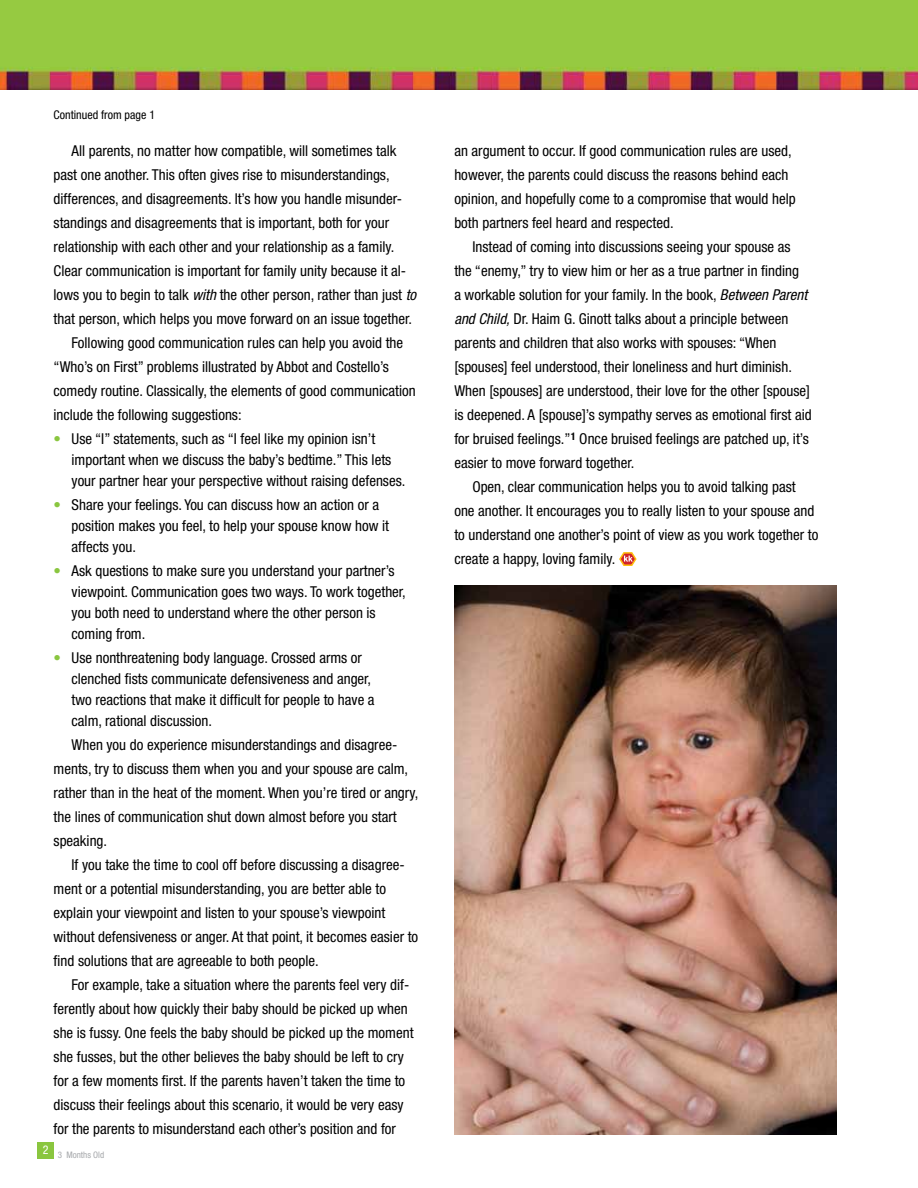
<style>
.page{position:relative;width:918px;height:1188px;background:#fff}
.page>*{position:absolute;margin:0;border:0;box-sizing:border-box;transform-origin:0 0}
.t1{font:condensed 15px/24px "Helvetica Neue";color:#000}
.t2{font:condensed 12px "Helvetica Neue";color:#000}
.t3{font:condensed 9px "Helvetica Neue";color:#a7a9ac}
.s1{font-style:italic}
.s2{color:#8ac63f}
</style>
<div class="page">
<img style="left:0;top:0;width:918px;height:89px">
<svg style="left:619px;top:552px;width:18px;height:14px"></svg>
<img style="left:454px;top:585px;width:383px;height:550px">
<div style="left:38px;top:1142px;width:16px;height:16px;background:#8ac63f"></div>
<p class="t2" style="left:54px;top:108px;width:103px">Continued from page 1</p>
<p class="t1" style="left:72px;top:139px;width:326px">All parents, no matter how compatible, will sometimes talk</p>
<p class="t1" style="left:54px;top:163px;width:338px">past one another. This often gives rise to misunderstandings,</p>
<p class="t1" style="left:54px;top:187px;width:350px">differences, and disagreements. It’s how you handle misunder-</p>
<p class="t1" style="left:54px;top:211px;width:337px">standings and disagreements that is important, both for your</p>
<p class="t1" style="left:54px;top:235px;width:342px">relationship with each other and your relationship as a family.</p>
<p class="t1" style="left:54px;top:259px;width:354px">Clear communication is important for family unity because it al-</p>
<p class="t1" style="left:54px;top:283px;width:364px">lows you to begin to talk <span class="s1">with</span> the other person, rather than just <span class="s1">to</span></p>
<p class="t1" style="left:54px;top:307px;width:360px">that person, which helps you move forward on an issue together.</p>
<p class="t1" style="left:72px;top:331px;width:333px">Following good communication rules can help you avoid the</p>
<p class="t1" style="left:54px;top:355px;width:337px">“Who’s on First” problems illustrated by Abbot and Costello’s</p>
<p class="t1" style="left:54px;top:379px;width:364px">comedy routine. Classically, the elements of good communication</p>
<p class="t1" style="left:54px;top:403px;width:190px">include the following suggestions:</p>
<p class="t1" style="left:72px;top:428px;width:335px;line-height:21px;text-indent:-18px"><span class="s2">•</span> Use “I” statements, such as “I feel like my opinion isn’t important when we discuss the baby’s bedtime.” This lets your partner hear your perspective without raising defenses.</p>
<p class="t1" style="left:72px;top:494px;width:319px;line-height:21px;text-indent:-18px"><span class="s2">•</span> Share your feelings. You can discuss how an action or a position makes you feel, to help your spouse know how it affects you.</p>
<p class="t1" style="left:72px;top:560px;width:336px;line-height:21px;text-indent:-18px"><span class="s2">•</span> Ask questions to make sure you understand your partner’s viewpoint. Communication goes two ways. To work together, you both need to understand where the other person is coming from.</p>
<p class="t1" style="left:72px;top:647px;width:305px;line-height:21px;text-indent:-18px"><span class="s2">•</span> Use nonthreatening body language. Crossed arms or clenched fists communicate defensiveness and anger, two reactions that make it difficult for people to have a calm, rational discussion.</p>
<p class="t1" style="left:54px;top:733px;width:366px;text-indent:18px">When you do experience misunderstandings and disagree&shy;ments, try to discuss them when you and your spouse are calm, rather than in the heat of the moment. When you’re tired or angry, the lines of communication shut down almost before you start speaking.</p>
<p class="t1" style="left:54px;top:853px;width:366px;text-indent:18px">If you take the time to cool off before discussing a disagree&shy;ment or a potential misunderstanding, you are better able to explain your viewpoint and listen to your spouse’s viewpoint without defensiveness or anger. At that point, it becomes easier to find solutions that are agreeable to both people.</p>
<p class="t1" style="left:54px;top:973px;width:361px;text-indent:18px">For example, take a situation where the parents feel very dif&shy;ferently about how quickly their baby should be picked up when she is fussy. One feels the baby should be picked up the moment she fusses, but the other believes the baby should be left to cry for a few moments first. If the parents haven’t taken the time to discuss their feelings about this scenario, it would be very easy for the parents to misunderstand each other’s position and for</p>
<p class="t3" style="left:43px;top:1150px;width:63px"><sup>2</sup> 3 Months Old</p>
<p class="t1" style="left:454px;top:139px;width:343px">an argument to occur. If good communication rules are used, however, the parents could discuss the reasons behind each opinion, and hopefully come to a compromise that would help both partners feel heard and respected.</p>
<p class="t1" style="left:454px;top:235px;width:359px;text-indent:18px">Instead of coming into discussions seeing your spouse as the “enemy,” try to view him or her as a true partner in finding<br>a workable solution for your family. In the book, <span class="s1">Between Parent and Child,</span> Dr. Haim G. Ginott talks about a principle between parents and children that also works with spouses: “When [spouses] feel understood, their loneliness and hurt diminish.<br>When [spouses] are understood, their love for the other [spouse] is deepened. A [spouse]’s sympathy serves as emotional first aid for bruised feelings.”<sup>1</sup> Once bruised feelings are patched up, it’s easier to move forward together.</p>
<p class="t1" style="left:454px;top:475px;width:366px;text-indent:18px">Open, clear communication helps you to avoid talking past one another. It encourages you to really listen to your spouse and to understand one another’s point of view as you work together to create a happy, loving family.</p>
</div>
